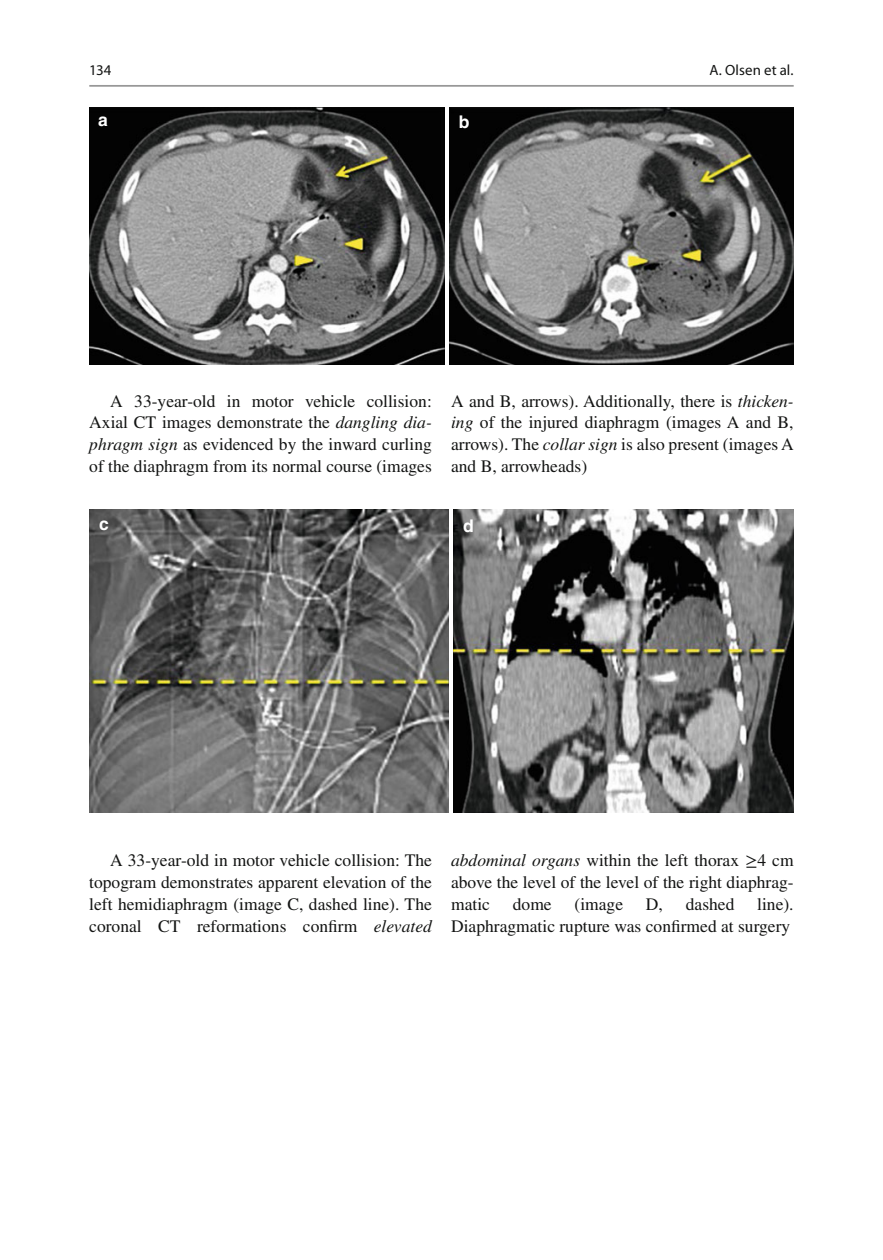
<style>
.page{position:relative;width:883px;height:1260px;background:#fff}
.page>*{position:absolute;margin:0;border:0;box-sizing:border-box;transform-origin:0 0}
.t1{font:17.5px/21.9px "Rjhbtv Lnljnd Times";color:#131413;text-align:justify}
.t2{font:700 17.5px "Gtbgkd Trqktw Helvetica";color:#fff}
.t3{font:14.88px "Hvyxkr Cqbhff Myriad";letter-spacing:.01em;color:#131413}
.s1{font-family:"Xphbxy Ghfmhp Times";font-style:italic}
.s2{font-family:"Hgpwsn Sxswng STIX General"}
</style>
<div class="page">
<img style="left:89px;top:107px;width:356px;height:258px">
<img style="left:450px;top:107px;width:344px;height:258px">
<img style="left:89px;top:509px;width:359px;height:303px">
<img style="left:453px;top:509px;width:341px;height:303px">
<hr style="left:89px;top:85px;width:705px;height:2px;background:#989898">
<p class="t3" style="left:89px;top:64px;width:24px">134</p>
<p class="t2" style="left:98px;top:109px;width:11px">a</p>
<p class="t2" style="left:459px;top:112px;width:12px">b</p>
<p class="t3" style="left:709px;top:64px;width:86px">A. Olsen et al.</p>
<p class="t1" style="left:89px;top:391px;width:344px;text-indent:21px">A 33-year-old in motor vehicle collision:<br>Axial CT images demonstrate the <span class="s1">dangling dia&shy;phragm sign</span> as evidenced by the inward curling of the diaphragm from its normal course (images</p>
<p class="t1" style="left:451px;top:391px;width:344px">A and B, arrows). Additionally, there is <span class="s1">thicken&shy;ing</span> of the injured diaphragm (images A and B, arrows). The <span class="s1">collar sign</span> is also present (images A and B, arrowheads)</p>
<p class="t2" style="left:99px;top:513px;width:11px">c</p>
<p class="t2" style="left:463px;top:515px;width:12px">d</p>
<p class="t1" style="left:89px;top:851px;width:344px;text-indent:21px">A 33-year-old in motor vehicle collision: The topogram demonstrates apparent elevation of the left hemidiaphragm (image C, dashed line). The coronal CT reformations confirm <span class="s1">elevated</span></p>
<p class="t1" style="left:451px;top:851px;width:344px"><span class="s1">abdominal organs</span> within the left thorax <span class="s2">≥</span>4 cm above the level of the level of the right diaphrag&shy;matic</p>
<p class="t1" style="left:451px;top:895px;width:344px;text-align:right">line).<br>Diaphragmatic rupture was confirmed at surgery</p>
<p class="t1" style="left:513px;top:895px;width:40px">dome</p>
<p class="t1" style="left:575px;top:895px;width:50px">(image</p>
<p class="t1" style="left:646px;top:895px;width:19px">D,</p>
<p class="t1" style="left:686px;top:895px;width:50px">dashed</p>
</div>
